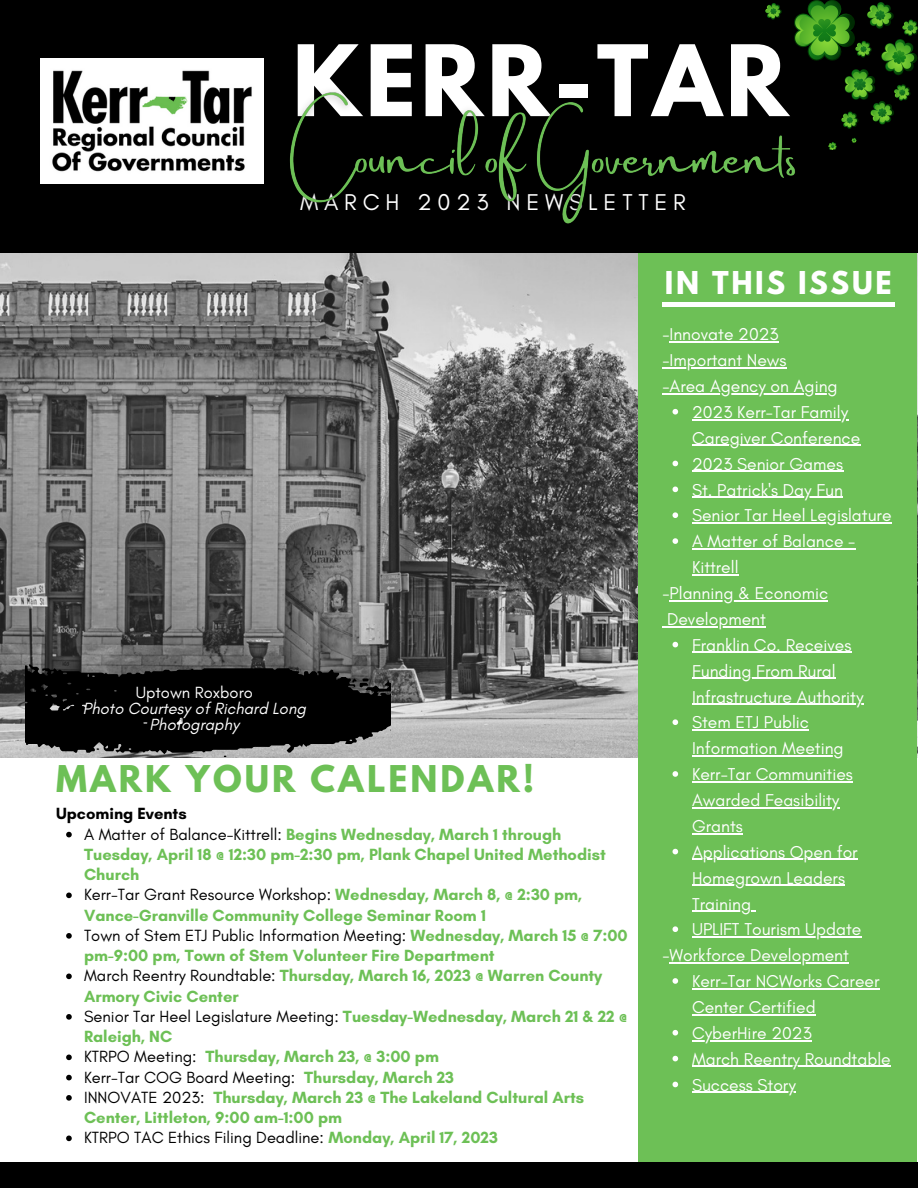
<style>
.page{position:relative;width:918px;height:1188px;background:#fff}
.page>*{position:absolute;margin:0;border:0;box-sizing:border-box;transform-origin:0 0}
.t1{font:700 87.15px "League Spartan";letter-spacing:.05em;color:#fff}
.t2{font:700 32.7px "League Spartan";letter-spacing:.095em;color:#6dc056}
.t3{font:700 27.9px "League Spartan";letter-spacing:.095em;color:#fff}
.t4{font:23.25px "Glacial Indifference";letter-spacing:.25em;color:#fff}
.t5{font:17.4px/25.8px "Glacial Indifference";color:#fff}
.t6{font:700 16.5px/20.2px "Glacial Indifference";color:#6dc056}
.t7{font:italic 16.5px/15.8px "Glacial Indifference";color:#fff;text-align:center}
.t8{font:700 16.5px "Glacial Indifference";color:#000}
.t9{font:16.5px "Glacial Indifference";color:#fff}
.s1{font-weight:400;color:#000}
</style>
<div class="page">
<img style="left:0;top:252px;width:918px;height:505px">
<div style="left:639px;top:91px;width:278px;height:1091px;background:#6dc056"></div>
<hr style="left:662px;top:303px;width:232px;height:3px;background:#fff">
<div style="left:0;top:0;width:918px;height:252px;background:#000"></div>
<div style="left:0;top:1162px;width:918px;height:26px;background:#000"></div>
<img style="left:40px;top:59px;width:224px;height:125px">
<svg style="left:26px;top:664px;width:364px;height:93px;background:#1c1c1c"></svg>
<img style="left:765px;top:1px;width:153px;height:149px">
<svg style="left:673px;top:409px;width:5px;height:6px"></svg>
<hr style="left:692px;top:419px;width:156px;height:1px;background:#fff">
<hr style="left:692px;top:445px;width:168px;height:1px;background:#fff">
<svg style="left:673px;top:461px;width:5px;height:5px"></svg>
<hr style="left:692px;top:471px;width:151px;height:1px;background:#fff">
<svg style="left:673px;top:487px;width:5px;height:5px"></svg>
<hr style="left:692px;top:497px;width:151px;height:1px;background:#fff">
<svg style="left:673px;top:512px;width:5px;height:6px"></svg>
<hr style="left:692px;top:523px;width:200px;height:1px;background:#fff">
<svg style="left:673px;top:538px;width:5px;height:6px"></svg>
<hr style="left:692px;top:548px;width:163px;height:2px;background:#fff">
<hr style="left:692px;top:574px;width:47px;height:1px;background:#fff">
<svg style="left:673px;top:642px;width:5px;height:5px"></svg>
<hr style="left:692px;top:652px;width:159px;height:1px;background:#fff">
<hr style="left:692px;top:678px;width:144px;height:1px;background:#fff">
<hr style="left:692px;top:704px;width:171px;height:1px;background:#fff">
<svg style="left:673px;top:719px;width:5px;height:6px"></svg>
<hr style="left:692px;top:730px;width:117px;height:1px;background:#fff">
<hr style="left:692px;top:755px;width:152px;height:2px;background:#fff">
<svg style="left:673px;top:771px;width:5px;height:6px"></svg>
<hr style="left:692px;top:781px;width:161px;height:1px;background:#fff">
<hr style="left:692px;top:807px;width:147px;height:1px;background:#fff">
<hr style="left:692px;top:833px;width:51px;height:1px;background:#fff">
<svg style="left:673px;top:849px;width:5px;height:5px"></svg>
<hr style="left:692px;top:859px;width:166px;height:1px;background:#fff">
<hr style="left:692px;top:885px;width:153px;height:1px;background:#fff">
<hr style="left:692px;top:911px;width:59px;height:1px;background:#fff">
<svg style="left:673px;top:926px;width:5px;height:6px"></svg>
<hr style="left:692px;top:937px;width:169px;height:1px;background:#fff">
<svg style="left:673px;top:978px;width:5px;height:6px"></svg>
<hr style="left:692px;top:988px;width:188px;height:1px;background:#fff">
<hr style="left:692px;top:1014px;width:124px;height:1px;background:#fff">
<svg style="left:673px;top:1030px;width:5px;height:6px"></svg>
<hr style="left:692px;top:1040px;width:120px;height:1px;background:#fff">
<svg style="left:673px;top:1056px;width:5px;height:5px"></svg>
<hr style="left:692px;top:1066px;width:199px;height:1px;background:#fff">
<svg style="left:673px;top:1082px;width:5px;height:5px"></svg>
<hr style="left:692px;top:1092px;width:104px;height:1px;background:#fff">
<hr style="left:670px;top:341px;width:109px;height:2px;background:#fff">
<hr style="left:662px;top:367px;width:125px;height:1px;background:#fff">
<hr style="left:662px;top:393px;width:176px;height:1px;background:#fff">
<hr style="left:670px;top:600px;width:158px;height:1px;background:#fff">
<hr style="left:667px;top:626px;width:99px;height:1px;background:#fff">
<hr style="left:670px;top:962px;width:179px;height:2px;background:#fff">
<svg style="left:66px;top:832px;width:6px;height:5px"></svg>
<svg style="left:66px;top:893px;width:6px;height:5px"></svg>
<svg style="left:66px;top:933px;width:6px;height:6px"></svg>
<svg style="left:66px;top:974px;width:6px;height:5px"></svg>
<svg style="left:66px;top:1014px;width:6px;height:6px"></svg>
<svg style="left:66px;top:1055px;width:6px;height:5px"></svg>
<svg style="left:66px;top:1075px;width:6px;height:5px"></svg>
<svg style="left:66px;top:1095px;width:6px;height:6px"></svg>
<svg style="left:66px;top:1136px;width:6px;height:5px"></svg>
<img style="left:289px;top:65px;width:521px;height:159px">
<h1 class="t1" style="left:292px;top:38px;width:497px">KERR-TAR</h1>
<h3 class="t4" style="left:300px;top:188px;width:387px">MARCH 2023 NEWSLETTER</h3>
<h3 class="t3" style="left:665px;top:268px;width:228px">IN THIS ISSUE</h3>
<p class="t5" style="left:662px;top:321px;width:177px">-Innovate 2023 -Important News<br>-Area Agency on Aging</p>
<p class="t5" style="left:692px;top:399px;width:201px">2023 Kerr-Tar Family<br>Caregiver Conference<br>2023 Senior Games<br>St. Patrick's Day Fun<br>Senior Tar Heel Legislature<br>A Matter of Balance -<br>Kittrell</p>
<p class="t9" style="left:136px;top:683px;width:119px">Uptown Roxboro</p>
<p class="t7" style="left:83px;top:701px;width:225px">Photo Courtesy of Richard Long<br>Photography</p>
<h2 class="t2" style="left:56px;top:762px;width:480px">MARK YOUR CALENDAR!</h2>
<p class="t6" style="left:84px;top:824px;width:545px"><span class="s1">A Matter of Balance-Kittrell:</span> Begins Wednesday, March 1 through Tuesday, April 18 @ 12:30 pm-2:30 pm, Plank Chapel United Methodist Church<br><span class="s1">Kerr-Tar Grant Resource Workshop:</span> Wednesday, March 8, @ 2:30 pm, Vance-Granville Community College Seminar Room 1<br><span class="s1">Town of Stem ETJ Public Information Meeting:</span> Wednesday, March 15 @ 7:00 pm-9:00 pm, Town of Stem Volunteer Fire Department<br><span class="s1">March Reentry Roundtable:</span> Thursday, March 16, 2023 @ Warren County Armory Civic Center<br><span class="s1">Senior Tar Heel Legislature Meeting:</span> Tuesday-Wednesday, March 21 &amp; 22 @ Raleigh, NC<br><span class="s1">KTRPO Meeting:</span> Thursday, March 23, @ 3:00 pm<br><span class="s1">Kerr-Tar COG Board Meeting:</span> Thursday, March 23<br><span class="s1">INNOVATE 2023:</span> Thursday, March 23 @ The Lakeland Cultural Arts Center, Littleton, 9:00 am-1:00 pm<br><span class="s1">KTRPO TAC Ethics Filing Deadline:</span> Monday, April 17, 2023</p>
<p class="t8" style="left:56px;top:804px;width:132px">Upcoming Events</p>
<p class="t5" style="left:662px;top:580px;width:167px">-Planning &amp; Economic<br>Development</p>
<p class="t5" style="left:692px;top:632px;width:173px">Franklin Co. Receives<br>Funding From Rural<br>Infrastructure Authority<br>Stem ETJ Public<br>Information Meeting<br>Kerr-Tar Communities<br>Awarded Feasibility<br>Grants<br>Applications Open for<br>Homegrown Leaders<br>Training<br>UPLIFT Tourism Update</p>
<p class="t5" style="left:692px;top:968px;width:200px">Kerr-Tar NCWorks Career<br>Center Certified<br>CyberHire 2023<br>March Reentry Roundtable<br>Success Story</p>
<p class="t5" style="left:662px;top:942px;width:188px">-Workforce Development</p>
</div>
